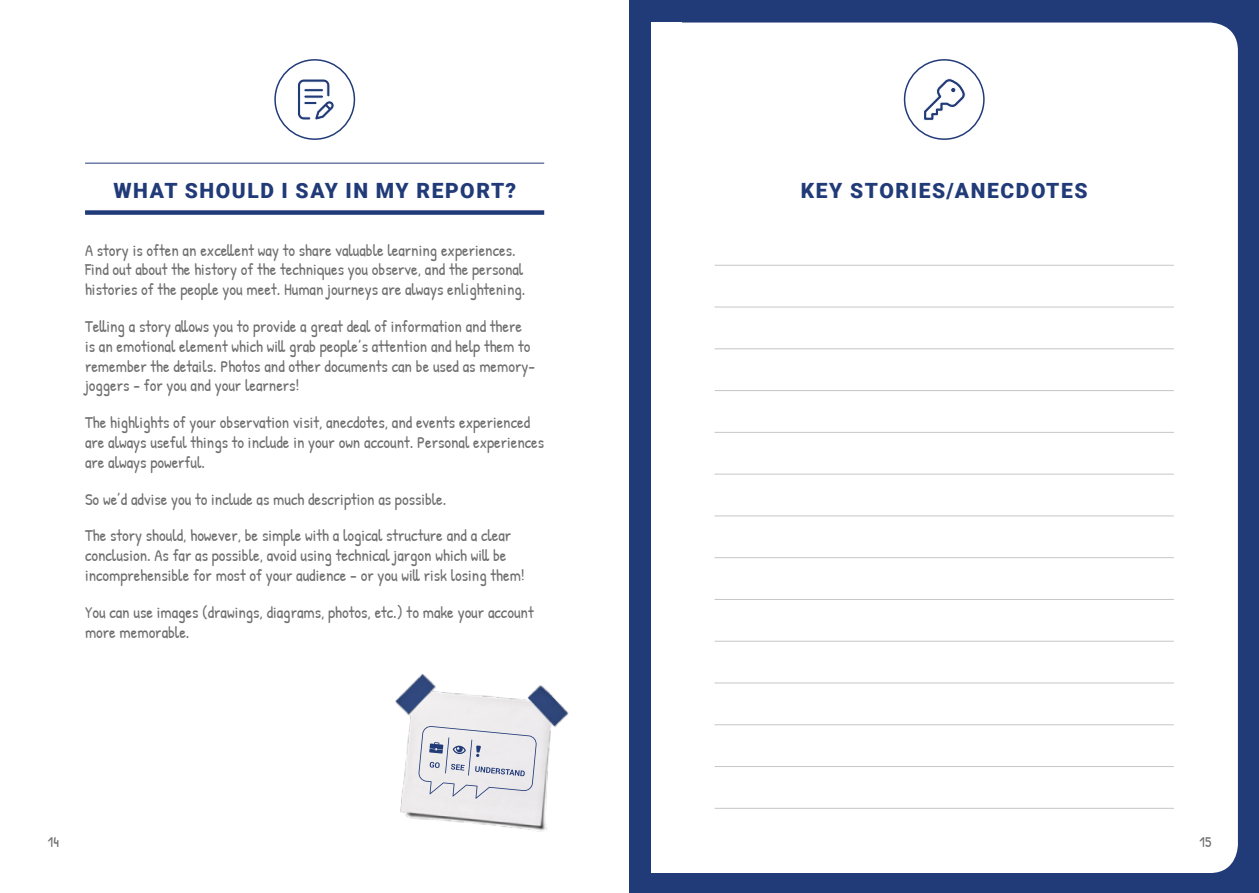
<style>
.page{position:relative;width:1259px;height:893px;background:#fff}
.page>*{position:absolute;margin:0;border:0;box-sizing:border-box;transform-origin:0 0}
.t1{font:900 21px "Roboto";letter-spacing:.075em;color:#213a78}
.t2{font:16.5px/19.8px "Patrick Hand";color:#706f6f}
.t3{font:15px "Patrick Hand";color:#706f6f}
</style>
<div class="page">
<div style="left:629px;top:0;width:630px;height:893px;background:#213a78"></div>
<div style="left:652px;top:23px;width:586px;height:850px;background:#fff;border-radius:28px"></div>
<div style="left:651px;top:23px;width:30px;height:850px;background:#fff"></div>
<img style="left:395px;top:673px;width:174px;height:159px">
<hr style="left:85px;top:163px;width:459px;height:1px;background:#213a78">
<div style="left:85px;top:210px;width:459px;height:5px;background:#213a78"></div>
<hr style="left:714px;top:390px;width:460px;height:1px;background:#c6c6c6">
<hr style="left:714px;top:348px;width:460px;height:1px;background:#c6c6c6">
<hr style="left:714px;top:307px;width:460px;height:1px;background:#c6c6c6">
<hr style="left:714px;top:265px;width:460px;height:1px;background:#c6c6c6">
<hr style="left:714px;top:557px;width:460px;height:1px;background:#c6c6c6">
<hr style="left:714px;top:724px;width:460px;height:1px;background:#c6c6c6">
<hr style="left:714px;top:474px;width:460px;height:1px;background:#c6c6c6">
<hr style="left:714px;top:641px;width:460px;height:1px;background:#c6c6c6">
<hr style="left:714px;top:808px;width:460px;height:1px;background:#c6c6c6">
<hr style="left:714px;top:432px;width:460px;height:1px;background:#c6c6c6">
<hr style="left:714px;top:599px;width:460px;height:1px;background:#c6c6c6">
<hr style="left:714px;top:766px;width:460px;height:1px;background:#c6c6c6">
<hr style="left:714px;top:515px;width:460px;height:1px;background:#c6c6c6">
<hr style="left:714px;top:683px;width:460px;height:1px;background:#c6c6c6">
<svg style="left:924px;top:78px;width:42px;height:43px"></svg>
<div style="left:904px;top:59px;width:80px;height:81px;border:2px solid #213a78;border-radius:50%"></div>
<svg style="left:297px;top:79px;width:38px;height:41px"></svg>
<div style="left:303px;top:88px;width:21px;height:4px;border:1px solid #fff;border-radius:2px"></div>
<div style="left:274px;top:59px;width:81px;height:81px;border:2px solid #213a78;border-radius:50%"></div>
<svg style="left:418px;top:726px;width:119px;height:73px;background:#dadae1"></svg>
<p class="t1" style="left:113px;top:175px;width:404px">WHAT SHOULD I SAY IN MY REPORT?</p>
<p class="t2" style="left:85px;top:240px;width:442px">A story is often an excellent way to share valuable learning experiences.<br>Find out about the history of the techniques you observe, and the personal histories of the people you meet. Human journeys are always enlightening.</p>
<p class="t2" style="left:85px;top:316px;width:451px">Telling a story allows you to provide a great deal of information and there is an emotional element which will grab people’s attention and help them to remember the details. Photos and other documents can be used as memory&shy;joggers - for you and your learners!</p>
<p class="t2" style="left:85px;top:412px;width:461px">The highlights of your observation visit, anecdotes, and events experienced are always useful things to include in your own account. Personal experiences are always powerful.</p>
<p class="t2" style="left:85px;top:489px;width:363px">So we’d advise you to include as much description as possible.</p>
<p class="t2" style="left:85px;top:526px;width:441px">The story should, however, be simple with a logical structure and a clear conclusion. As far as possible, avoid using technical jargon which will be incomprehensible for most of your audience - or you will risk losing them!</p>
<p class="t2" style="left:85px;top:602px;width:450px">You can use images (drawings, diagrams, photos, etc.) to make your account more memorable.</p>
<p class="t1" style="left:801px;top:176px;width:288px">KEY STORIES/ANECDOTES</p>
<p class="t3" style="left:48px;top:832px;width:13px">14</p>
<p class="t3" style="left:1199px;top:832px;width:13px">15</p>
</div>
